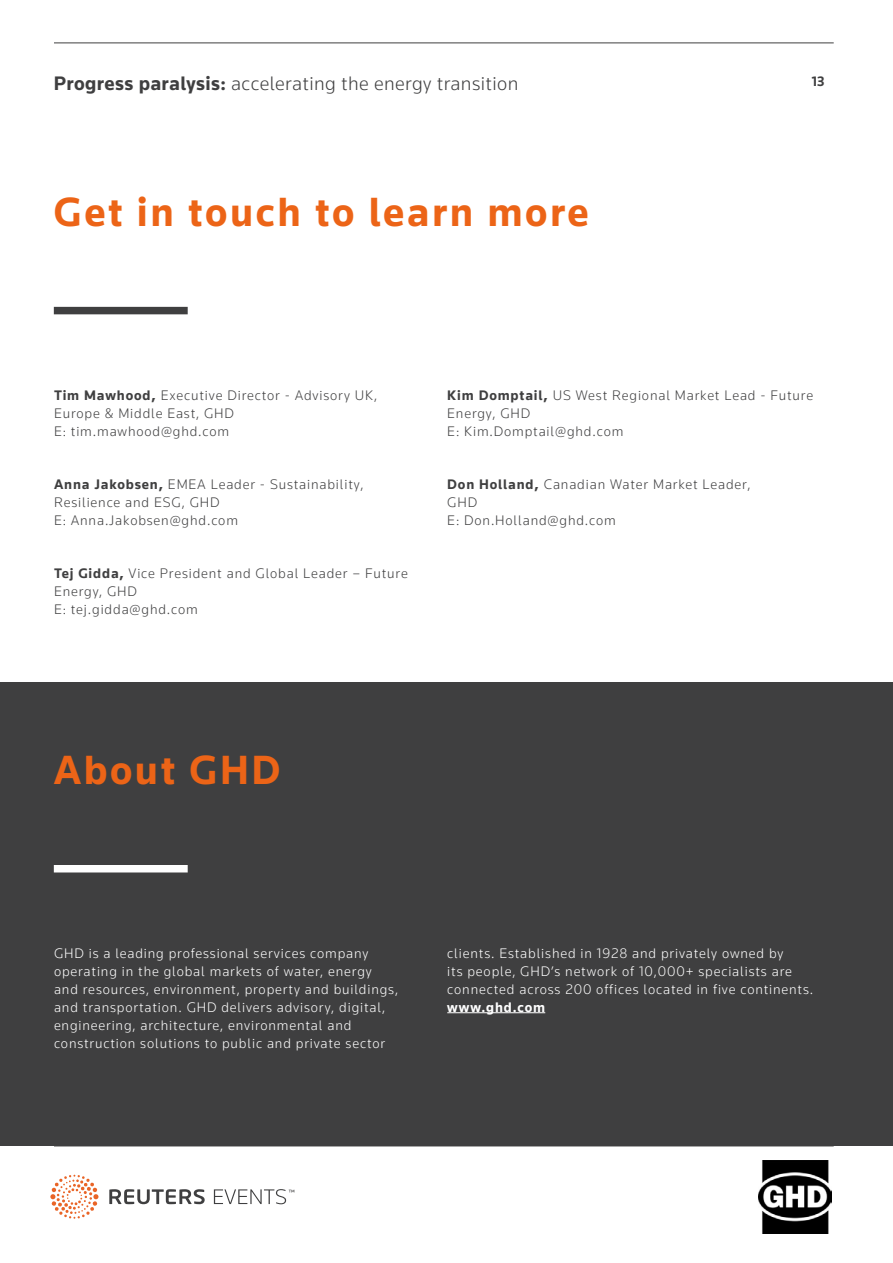
<style>
.page{position:relative;width:893px;height:1263px;background:#fff}
.page>*{position:absolute;margin:0;border:0;box-sizing:border-box;transform-origin:0 0}
.t1{font:700 42px "Knowledge 2017";letter-spacing:.06em;color:#ec6417}
.t2{font:300 20.1px "Knowledge 2017";letter-spacing:.02em;color:#3f3f40}
.t3{font:300 14.25px/18px "Knowledge 2017";letter-spacing:.06em;color:#fff}
.t4{font:300 14.25px/18px "Knowledge 2017";letter-spacing:.06em;color:#3f3f40}
.t5{font:700 14.1px "Knowledge 2017";color:#3f3f40}
.s1{font-weight:700}
</style>
<div class="page">
<svg style="left:109px;top:1189px;width:185px;height:15px"></svg>
<svg style="left:50px;top:1175px;width:48px;height:44px"></svg>
<img style="left:759px;top:1161px;width:73px;height:73px">
<hr style="left:54px;top:43px;width:780px;height:1px;background:#3f3f40">
<div style="left:54px;top:307px;width:134px;height:7px;background:#3f3f40"></div>
<div style="left:0;top:682px;width:893px;height:464px;background:#3f3f40"></div>
<hr style="left:447px;top:1012px;width:98px;height:1px;background:#fff">
<div style="left:54px;top:865px;width:134px;height:7px;background:#fff"></div>
<h2 class="t2" style="left:54px;top:71px;width:466px"><span class="s1">Progress paralysis:</span> accelerating the energy transition</h2>
<p class="t5" style="left:812px;top:72px;width:14px">13</p>
<p class="t1" style="left:54px;top:186px;width:536px">Get in touch to learn more</p>
<p class="t4" style="left:54px;top:386px;width:325px"><span class="s1">Tim Mawhood,</span> Executive Director - Advisory UK,<br>Europe &amp; Middle East, GHD<br>E: tim.mawhood@ghd.com</p>
<p class="t4" style="left:54px;top:475px;width:311px"><span class="s1">Anna Jakobsen,</span> EMEA Leader - Sustainability,<br>Resilience and ESG, GHD<br>E: Anna.Jakobsen@ghd.com</p>
<p class="t4" style="left:54px;top:564px;width:355px"><span class="s1">Tej Gidda,</span> Vice President and Global Leader – Future<br>Energy, GHD<br>E: tej.gidda@ghd.com</p>
<p class="t4" style="left:447px;top:386px;width:367px"><span class="s1">Kim Domptail,</span> US West Regional Market Lead - Future<br>Energy, GHD<br>E: Kim.Domptail@ghd.com</p>
<p class="t4" style="left:447px;top:475px;width:305px"><span class="s1">Don Holland,</span> Canadian Water Market Leader,<br>GHD<br>E: Don.Holland@ghd.com</p>
<p class="t1" style="left:54px;top:744px;width:228px">About GHD</p>
<p class="t3" style="left:54px;top:944px;width:346px">GHD is a leading professional services company operating in the global markets of water, energy and resources, environment, property and buildings, and transportation. GHD delivers advisory, digital, engineering, architecture, environmental and construction solutions to public and private sector</p>
<p class="t3" style="left:447px;top:944px;width:368px">clients. Established in 1928 and privately owned by<br>its people, GHD’s network of 10,000+ specialists are connected across 200 offices located in five continents. <span class="s1">www.ghd.com</span></p>
</div>
